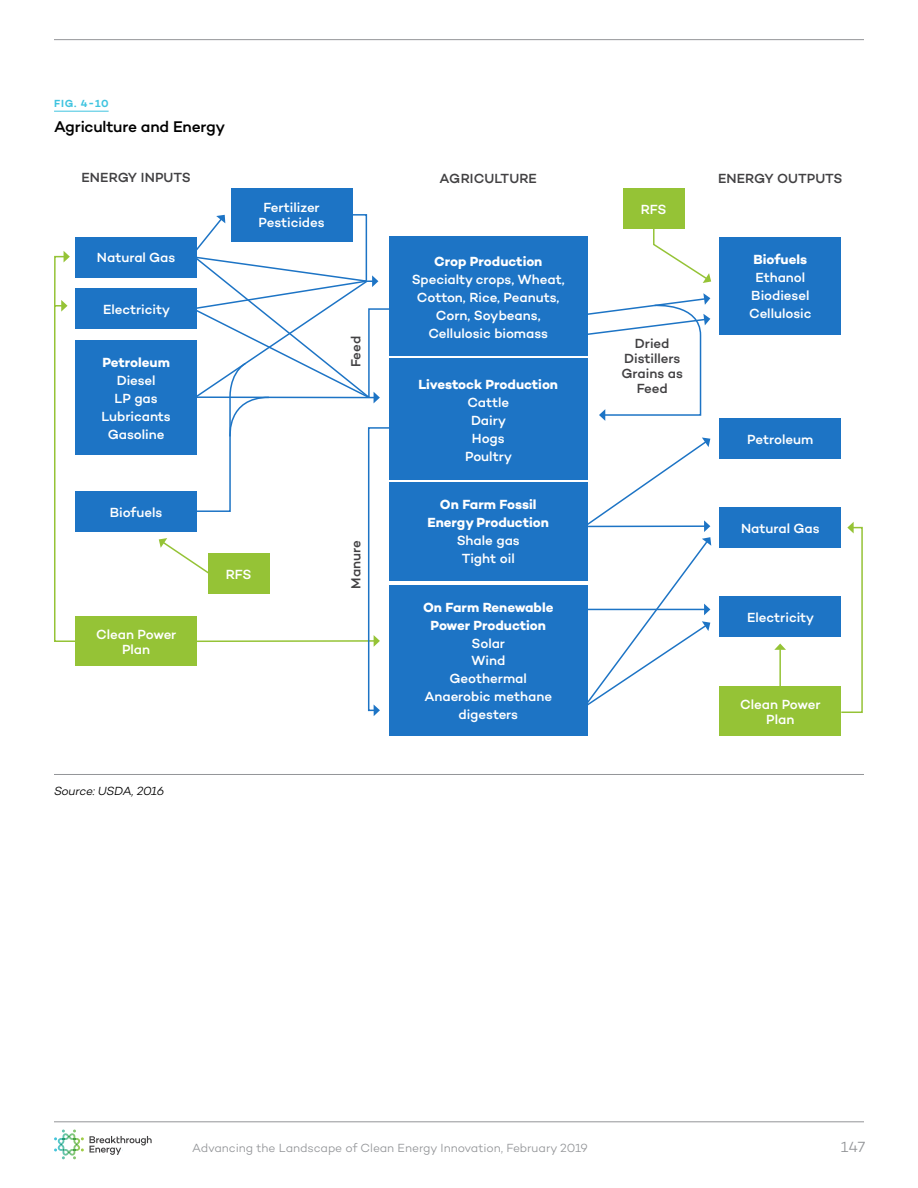
<style>
.page{position:relative;width:918px;height:1188px;background:#fff}
.page>*{position:absolute;margin:0;border:0;box-sizing:border-box;transform-origin:0 0}
.t1{font:500 15.75px "Campton";letter-spacing:-.01em;color:#000}
.t2{font:300 15px "Campton";color:#939598}
.t3{font:500 13.5px/18px "Campton";letter-spacing:-.005em;color:#fff;text-align:center}
.t4{font:700 13.5px/18px "Campton";color:#fff;text-align:center}
.t5{font:500 13.5px/15px "Campton";color:#424143;text-align:center}
.t6{font:300 12px "Campton";letter-spacing:-.005em;color:#939598}
.t7{font:italic 300 12px "Campton";letter-spacing:-.025em;color:#000}
.t8{font:600 10.5px "Campton";color:#40c4e0}
</style>
<div class="page">
<hr style="left:54px;top:1121px;width:810px;height:1px;background:#939598">
<hr style="left:54px;top:39px;width:810px;height:1px;background:#939598">
<svg style="left:54px;top:1129px;width:98px;height:31px"></svg>
<hr style="left:54px;top:111px;width:55px;height:1px;background:#40c4e0">
<hr style="left:54px;top:774px;width:810px;height:1px;background:#939598">
<svg style="left:570px;top:293px;width:140px;height:128px"></svg>
<svg style="left:159px;top:214px;width:236px;height:502px"></svg>
<svg style="left:588px;top:438px;width:123px;height:268px"></svg>
<svg style="left:54px;top:251px;width:27px;height:391px"></svg>
<hr style="left:779px;top:649px;width:2px;height:39px;background:#95c336">
<svg style="left:774px;top:644px;width:12px;height:6px"></svg>
<svg style="left:841px;top:522px;width:22px;height:191px"></svg>
<div style="left:231px;top:188px;width:122px;height:53px;background:#1d74c5"></div>
<div style="left:389px;top:237px;width:199px;height:119px;background:#1d74c5"></div>
<div style="left:719px;top:237px;width:122px;height:98px;background:#1d74c5"></div>
<div style="left:719px;top:418px;width:122px;height:41px;background:#1d74c5"></div>
<div style="left:719px;top:507px;width:122px;height:41px;background:#1d74c5"></div>
<div style="left:719px;top:596px;width:122px;height:41px;background:#1d74c5"></div>
<div style="left:389px;top:359px;width:199px;height:121px;background:#1d74c5"></div>
<div style="left:389px;top:482px;width:199px;height:99px;background:#1d74c5"></div>
<div style="left:389px;top:585px;width:199px;height:150px;background:#1d74c5"></div>
<div style="left:623px;top:188px;width:62px;height:41px;background:#95c336"></div>
<div style="left:208px;top:554px;width:62px;height:40px;background:#95c336"></div>
<div style="left:719px;top:686px;width:122px;height:49px;background:#95c336"></div>
<div style="left:75px;top:237px;width:122px;height:40px;background:#1d74c5"></div>
<div style="left:75px;top:288px;width:122px;height:41px;background:#1d74c5"></div>
<div style="left:75px;top:491px;width:122px;height:41px;background:#1d74c5"></div>
<div style="left:75px;top:616px;width:122px;height:50px;background:#95c336"></div>
<div style="left:75px;top:340px;width:122px;height:115px;background:#1d74c5"></div>
<svg style="left:653px;top:229px;width:58px;height:54px"></svg>
<p class="t8" style="left:54px;top:96px;width:56px">FIG. 4-10</p>
<p class="t1" style="left:54px;top:117px;width:173px">Agriculture and Energy</p>
<p class="t5" style="left:81px;top:170px;width:111px">ENERGY INPUTS</p>
<p class="t5" style="left:440px;top:170px;width:99px">AGRICULTURE</p>
<p class="t5" style="left:718px;top:170px;width:126px">ENERGY OUTPUTS</p>
<p class="t3" style="left:259px;top:200px;width:68px;line-height:15px">Fertilizer<br>Pesticides</p>
<p class="t4" style="left:434px;top:252px;width:110px">Crop Production</p>
<p class="t3" style="left:412px;top:270px;width:154px">Specialty crops, Wheat,<br>Cotton, Rice, Peanuts,<br>Corn, Soybeans,<br>Cellulosic biomass</p>
<p class="t3" style="left:641px;top:200px;width:27px">RFS</p>
<p class="t3" style="left:97px;top:249px;width:80px">Natural Gas</p>
<p class="t4" style="left:754px;top:250px;width:55px">Biofuels</p>
<p class="t3" style="left:749px;top:268px;width:64px">Ethanol<br>Biodiesel<br>Cellulosic</p>
<p class="t3" style="left:103px;top:300px;width:69px">Electricity</p>
<p class="t5" style="left:348px;top:367px;width:32px;rotate:-90deg">Feed</p>
<p class="t5" style="left:622px;top:336px;width:63px">Dried<br>Distillers<br>Grains as<br>Feed</p>
<p class="t4" style="left:102px;top:353px;width:69px">Petroleum</p>
<p class="t3" style="left:102px;top:371px;width:71px">Diesel<br>LP gas<br>Lubricants<br>Gasoline</p>
<p class="t4" style="left:418px;top:376px;width:141px">Livestock Production</p>
<p class="t3" style="left:465px;top:394px;width:49px">Cattle<br>Dairy<br>Hogs<br>Poultry</p>
<p class="t4" style="left:428px;top:495px;width:123px">On Farm Fossil<br>Energy Production</p>
<p class="t3" style="left:457px;top:531px;width:65px">Shale gas<br>Tight oil</p>
<p class="t4" style="left:423px;top:598px;width:132px">On Farm Renewable<br>Power Production</p>
<p class="t3" style="left:424px;top:634px;width:129px">Solar<br>Wind<br>Geothermal<br>Anaerobic methane digesters</p>
<p class="t3" style="left:747px;top:430px;width:68px">Petroleum</p>
<p class="t3" style="left:110px;top:503px;width:54px">Biofuels</p>
<p class="t3" style="left:741px;top:519px;width:80px">Natural Gas</p>
<p class="t5" style="left:348px;top:589px;width:50px;rotate:-90deg">Manure</p>
<p class="t3" style="left:226px;top:565px;width:27px">RFS</p>
<p class="t3" style="left:747px;top:608px;width:69px">Electricity</p>
<p class="t3" style="left:96px;top:627px;width:82px;line-height:15px">Clean Power<br>Plan</p>
<p class="t3" style="left:740px;top:696px;width:82px;line-height:15px">Clean Power<br>Plan</p>
<p class="t7" style="left:54px;top:783px;width:112px">Source: USDA, 2016</p>
<p class="t6" style="left:192px;top:1141px;width:397px">Advancing the Landscape of Clean Energy Innovation, February 2019</p>
<p class="t2" style="left:841px;top:1138px;width:26px">147</p>
</div>
